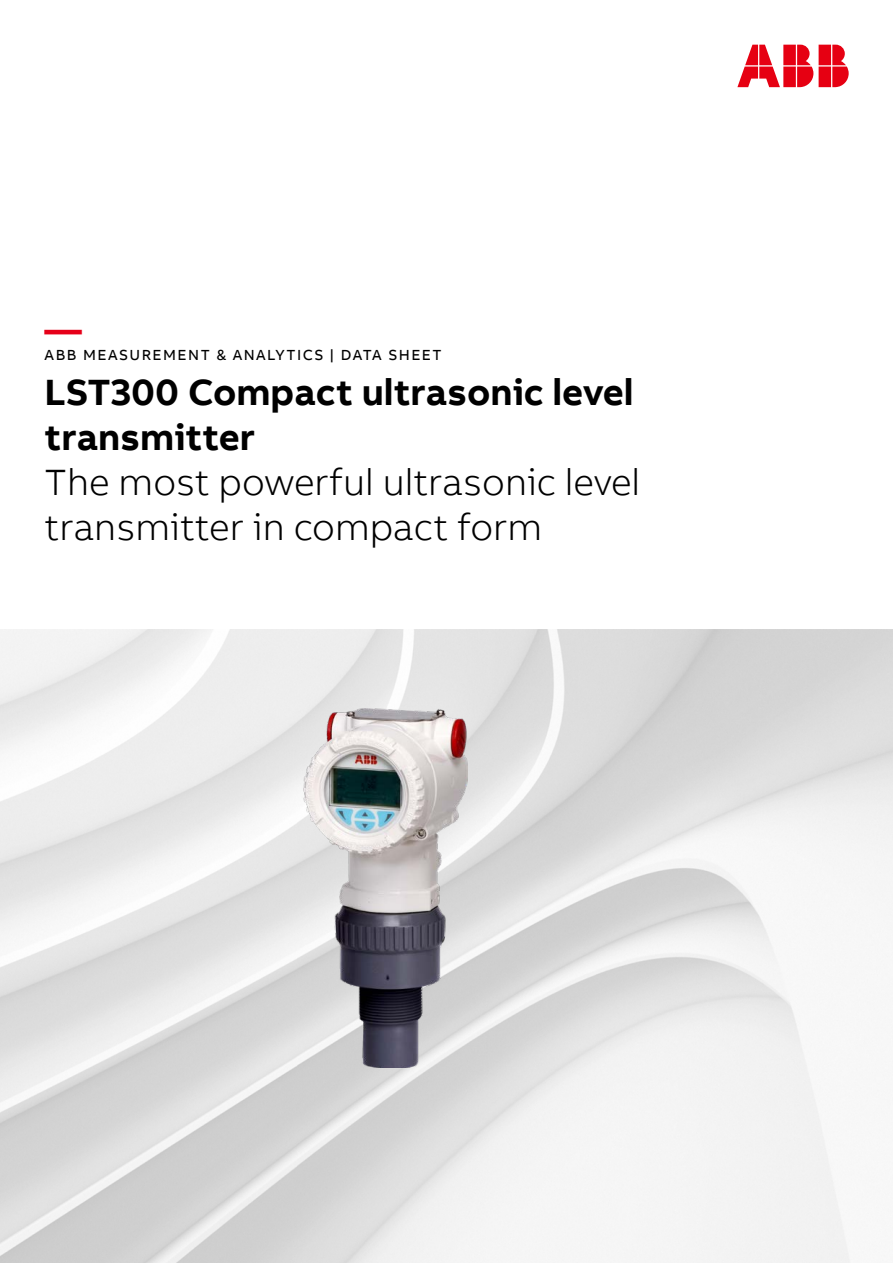
<style>
.page{position:relative;width:893px;height:1263px;background:#fff}
.page>*{position:absolute;margin:0;border:0;box-sizing:border-box;transform-origin:0 0}
.t1{font:300 37.5px/45px "AB Bvoice";color:#000}
.t2{font:700 37.5px/45px "AB Bvoice";color:#000}
.t3{font:700 37.5px "AB Bvoice CNSG";color:#e60019}
.t4{font:15px "AB Bvoice";letter-spacing:.1em;color:#000}
</style>
<div class="page">
<svg style="left:737px;top:45px;width:112px;height:42px"></svg>
<img style="left:0;top:629px;width:893px;height:634px">
<img style="left:304px;top:708px;width:164px;height:359px">
<p class="t3" style="left:45px;top:306px;width:39px">—</p>
<p class="t4" style="left:45px;top:345px;width:398px">ABB MEASUREMENT &amp; ANALYTICS | DATA SHEET</p>
<p class="t2" style="left:45px;top:369px;width:591px">LST300 Compact ultrasonic level transmitter</p>
<p class="t1" style="left:45px;top:459px;width:597px">The most powerful ultrasonic level transmitter in compact form</p>
</div>
